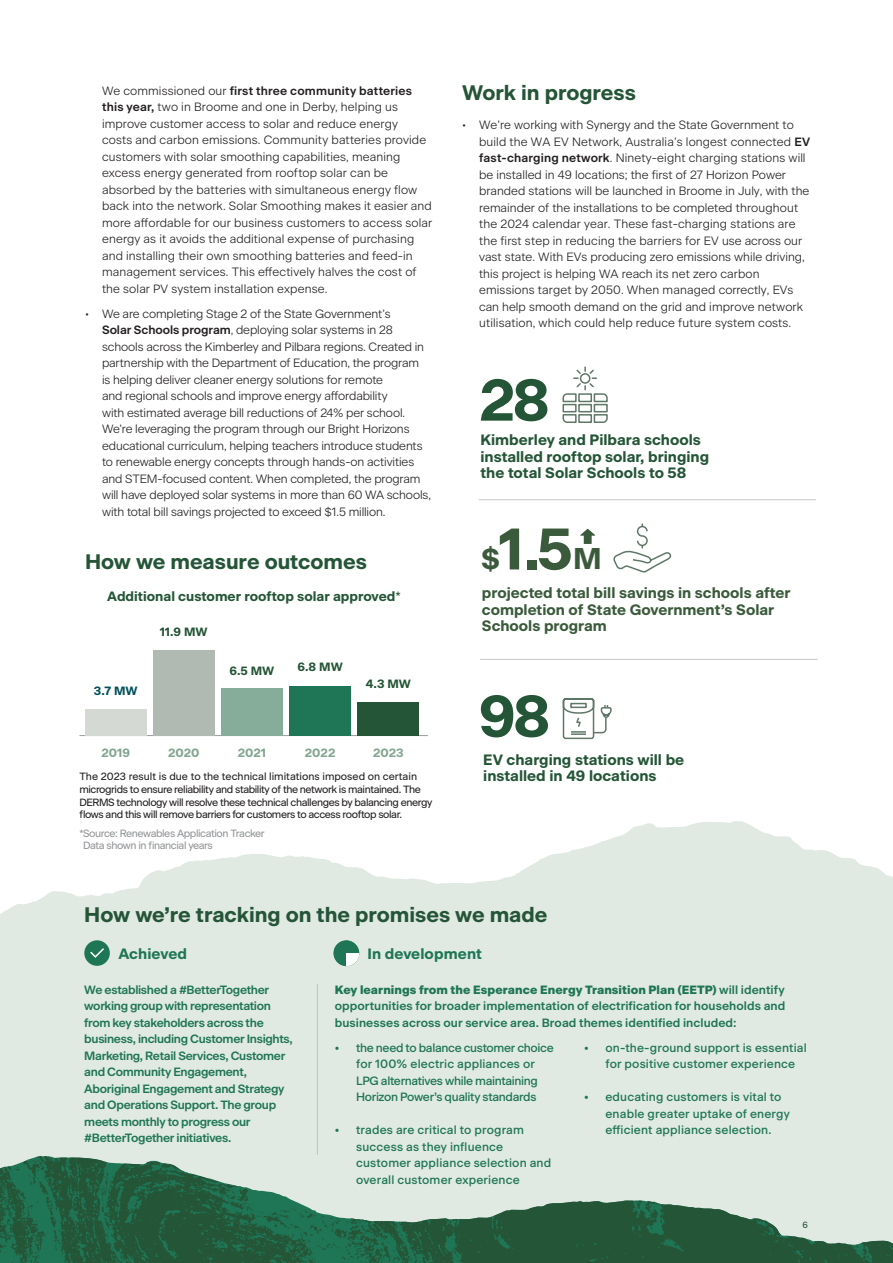
<style>
.page{position:relative;width:893px;height:1263px;background:#fff}
.page>*{position:absolute;margin:0;border:0;box-sizing:border-box;transform-origin:0 0}
.Table___title{font:700 58.5px "Beausite Classic";color:#3a5a3b}
.Table___title-2{font:700 58.5px "Beausite Classic";color:#255537}
.Principle___title{font:700 21px "Beausite Classic";color:#255537}
.Table___title-3{font:700 15px/16.5px "Beausite Classic";color:#255537}
.Table___title-4{font:700 15px/16.5px "Beausite Classic";color:#3a5a3b}
.Table___title-5{font:700 15px "Beausite Classic";letter-spacing:.005em;color:#1e7656}
.t1{font:700 13.5px "Beausite Classic";color:#255537}
.t2{font:300 12px/16.5px "Beausite Classic";color:#231f20}
.Principle___body{font:600 12px/16.5px "Beausite Classic";letter-spacing:-.025em;color:#1e7656}
.t3{font:500 12px/16.5px "Beausite Classic";letter-spacing:.015em;color:#1e7656}
.t4{font:500 12px/16.5px "Beausite Classic";letter-spacing:-.025em;color:#1e7656;text-align:center}
.Table___title-6{font:700 12px "Beausite Classic";color:#255537}
.Table___title-7{font:700 12px "Beausite Classic";color:#83a591}
.Table___title-8{font:700 12px "Beausite Classic";color:#005159}
.t5{font:10.5px/12.6px "Beausite Classic";letter-spacing:-.04em;color:#231f20}
.t6{font:10.5px "Beausite Classic";letter-spacing:-.04em;color:#939598}
.t7{font:9px "Beausite Classic";color:#255537}
.s1{font-weight:600}
.s2{font-weight:400}
.s3{font-size:30px}
.s4{font-weight:900}
</style>
<div class="page">
<svg style="left:0;top:821px;width:893px;height:335px;background:#e4ebe6"></svg>
<img style="left:0;top:1157px;width:893px;height:106px">
<div style="left:84px;top:940px;width:26px;height:26px;background:#1e7656;border-radius:50%"></div>
<svg style="left:90px;top:948px;width:14px;height:10px"></svg>
<svg style="left:333px;top:940px;width:26px;height:26px"></svg>
<hr style="left:317px;top:984px;width:1px;height:171px;background:#accad3">
<hr style="left:79px;top:735px;width:349px;height:1px;background:#96a09a">
<div style="left:334px;top:941px;width:25px;height:25px;background:#1e7656;border-radius:50%"></div>
<svg style="left:338px;top:946px;width:21px;height:20px"></svg>
<svg style="left:562px;top:698px;width:50px;height:42px"></svg>
<svg style="left:562px;top:366px;width:46px;height:57px"></svg>
<hr style="left:479px;top:499px;width:337px;height:1px;background:#c5c8c5">
<svg style="left:580px;top:529px;width:15px;height:15px"></svg>
<svg style="left:613px;top:523px;width:59px;height:50px"></svg>
<hr style="left:480px;top:659px;width:337px;height:1px;background:#c5c8c5">
<div style="left:221px;top:688px;width:62px;height:47px;background:#86ac9a"></div>
<div style="left:289px;top:686px;width:62px;height:49px;background:#1e7656"></div>
<div style="left:153px;top:650px;width:61px;height:85px;background:#b1bab2"></div>
<div style="left:358px;top:702px;width:61px;height:33px;background:#255537"></div>
<div style="left:85px;top:709px;width:62px;height:26px;background:#d4d9d4"></div>
<p class="t2" style="left:102px;top:81px;width:332px">We commissioned our <span class="s1">first three community batteries this year,</span> two in Broome and one in Derby, helping us improve customer access to solar and reduce energy<br>costs and carbon emissions. Community batteries provide customers with solar smoothing capabilities, meaning excess energy generated from rooftop solar can be absorbed by the batteries with simultaneous energy flow back into the network. Solar Smoothing makes it easier and more affordable for our business customers to access solar energy as it avoids the additional expense of purchasing and installing their own smoothing batteries and feed-‑in management services. This effectively halves the cost of the solar PV system installation expense.</p>
<p class="t2" style="left:102px;top:304px;width:331px;text-indent:-17px">• We are completing Stage 2 of the State Government’s<br><span class="s1">Solar Schools program</span>, deploying solar systems in 28 schools across the Kimberley and Pilbara regions. Created in partnership with the Department of Education, the program<br>is helping deliver cleaner energy solutions for remote<br>and regional schools and improve energy affordability<br>with estimated average bill reductions of 24% per school.<br>We’re leveraging the program through our Bright Horizons educational curriculum, helping teachers introduce students to renewable energy concepts through hands-on activities and STEM-focused content. When completed, the program will have deployed solar systems in more than 60 WA schools, with total bill savings projected to exceed $1.5 million.</p>
<p class="Principle___title" style="left:85px;top:545px;width:283px">How we measure outcomes</p>
<p class="t1" style="left:107px;top:586px;width:295px">Additional customer rooftop solar approved<span class="s2">*</span></p>
<p class="Table___title-8" style="left:94px;top:682px;width:45px">3.7 MW</p>
<p class="Table___title-7" style="left:101px;top:744px;width:30px">2019</p>
<p class="Table___title-6" style="left:160px;top:623px;width:49px">11.9 MW</p>
<p class="Table___title-6" style="left:229px;top:661px;width:46px">6.5 MW</p>
<p class="Table___title-7" style="left:168px;top:744px;width:33px">2020</p>
<p class="Table___title-7" style="left:238px;top:744px;width:30px">2021</p>
<p class="Table___title-6" style="left:298px;top:658px;width:47px">6.8 MW</p>
<p class="Table___title-6" style="left:366px;top:675px;width:47px">4.3 MW</p>
<p class="Table___title-7" style="left:305px;top:744px;width:32px">2022</p>
<p class="Table___title-7" style="left:373px;top:744px;width:32px">2023</p>
<p class="t5" style="left:79px;top:769px;width:354px">The 2023 result is due to the technical limitations imposed on certain microgrids to ensure reliability and stability of the network is maintained. The DERMS technology will resolve these technical challenges by balancing energy flows and this will remove barriers for customers to access rooftop solar.</p>
<p class="t6" style="left:79px;top:825px;width:187px">*Source: Renewables Application Tracker</p>
<p class="t6" style="left:83px;top:838px;width:131px">Data shown in financial years</p>
<p class="Principle___title" style="left:462px;top:77px;width:175px">Work in progress</p>
<p class="t2" style="left:479px;top:116px;width:333px;text-indent:-17px">• We’re working with Synergy and the State Government to build the WA EV Network, Australia’s longest connected <span class="s1">EV fast-charging network</span>. Ninety-eight charging stations will be installed in 49 locations; the first of 27 Horizon Power branded stations will be launched in Broome in July, with the remainder of the installations to be completed throughout the 2024 calendar year. These fast-charging stations are the first step in reducing the barriers for EV use across our vast state. With EVs producing zero emissions while driving, this project is helping WA reach its net zero carbon emissions target by 2050. When managed correctly, EVs can help smooth demand on the grid and improve network utilisation, which could help reduce future system costs.</p>
<p class="Table___title-2" style="left:479px;top:355px;width:72px">28</p>
<p class="Table___title-3" style="left:480px;top:430px;width:230px">Kimberley and Pilbara schools installed rooftop solar, bringing the total Solar Schools to 58</p>
<p class="Table___title" style="left:481px;top:504px;width:122px"><span class="s3">$</span>1.5<span class="s3">M</span></p>
<p class="Table___title-4" style="left:482px;top:584px;width:310px">projected total bill savings in schools after completion of State Government’s Solar<br>Schools program</p>
<p class="Table___title-2" style="left:479px;top:671px;width:73px">98</p>
<p class="Table___title-3" style="left:483px;top:750px;width:202px">EV charging stations will be installed in 49 locations</p>
<p class="Principle___title" style="left:84px;top:899px;width:465px">How we’re tracking on the promises we made</p>
<p class="Table___title-5" style="left:118px;top:942px;width:70px">Achieved</p>
<p class="Table___title-5" style="left:367px;top:942px;width:116px">In development</p>
<p class="Principle___body" style="left:84px;top:980px;width:210px">We established a #BetterTogether working group with representation from key stakeholders across the business, including Customer Insights, Marketing, Retail Services, Customer and Community Engagement, Aboriginal Engagement and Strategy and Operations Support. The group meets monthly to progress our #BetterTogether initiatives.</p>
<p class="Principle___body" style="left:335px;top:980px;width:452px;text-align:justify"><span class="s4">Key learnings from the Esperance Energy Transition Plan (EETP)</span> will identify opportunities for broader implementation of electrification for households and businesses across our service area. Broad themes identified included:</p>
<p class="t4" style="left:335px;top:1038px;width:220px">• the need to balance customer choice for 100% electric appliances or<br>LPG alternatives while maintaining Horizon Power’s quality standards</p>
<p class="t3" style="left:356px;top:1121px;width:197px;text-indent:-21px">• trades are critical to program success as they influence customer appliance selection and overall customer experience</p>
<p class="t3" style="left:605px;top:1038px;width:203px;text-indent:-21px">• on-the-ground support is essential for positive customer experience</p>
<p class="t3" style="left:605px;top:1088px;width:186px;text-indent:-21px">• educating customers is vital to enable greater uptake of energy efficient appliance selection.</p>
<p class="t7" style="left:802px;top:1218px;width:7px">6</p>
</div>
